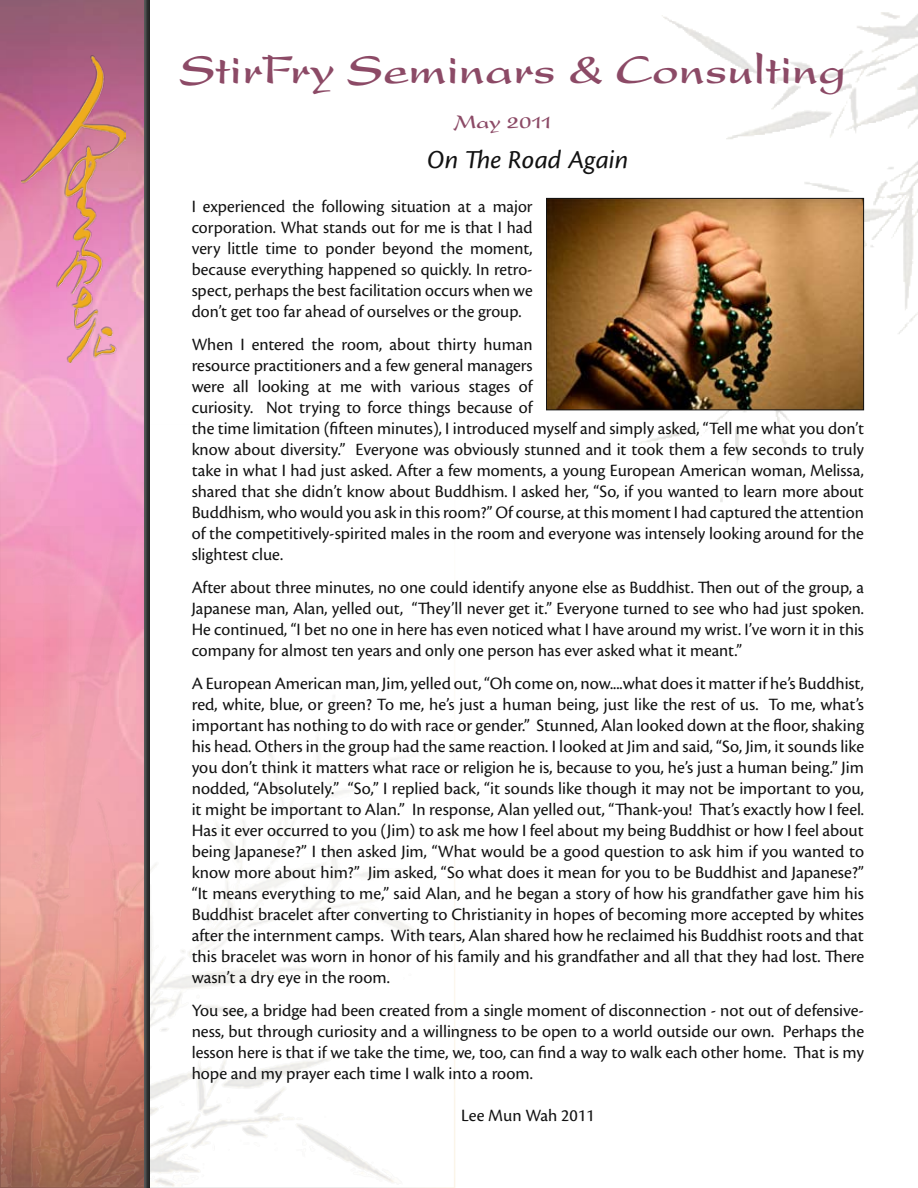
<style>
.page{position:relative;width:918px;height:1188px;background:#fff}
.page>*{position:absolute;margin:0;border:0;box-sizing:border-box;transform-origin:0 0}
.t1{font:700 45px "Present LT Std";color:#8c4a66}
.t2{font:27px "Cronos Pro Capt It";color:#121212}
.t3{font:700 21px "Present LT Std";color:#8c4a66}
.t4{font:18px/21px "Cronos Pro";color:#121212;text-align:justify}
</style>
<div class="page">
<img style="left:0;top:0;width:142px;height:527px">
<img style="left:648px;top:314px;width:270px;height:131px">
<img style="left:726px;top:135px;width:192px;height:175px">
<img style="left:662px;top:12px;width:256px;height:64px">
<img style="left:21px;top:54px;width:105px;height:308px">
<img style="left:3px;top:527px;width:426px;height:658px">
<div style="left:0;top:424px;width:455px;height:764px;border:2px solid #fff"></div>
<div style="left:142px;top:0;width:10px;height:1188px;background:#121212;opacity:.75"></div>
<img style="left:548px;top:200px;width:314px;height:208px">
<div style="left:546px;top:198px;width:318px;height:212px;border:1px solid #121212"></div>
<h1 class="t1" style="left:180px;top:46px;width:668px">StirFry Seminars &amp; Consulting</h1>
<p class="t3" style="left:454px;top:111px;width:98px">May 2011</p>
<h2 class="t2" style="left:427px;top:144px;width:203px">On The Road Again</h2>
<p class="t4" style="left:192px;top:196px;width:342px">I experienced the following situation at a major corporation. What stands out for me is that I had very little time to ponder beyond the moment, because everything happened so quickly. In retro&shy;spect, perhaps the best facilitation occurs when we don’t get too far ahead of ourselves or the group.</p>
<p class="t4" style="left:192px;top:334px;width:674px;text-align:left">When I entered the room, about thirty human<br>resource practitioners and a few general managers<br>were all looking at me with various stages of<br>curiosity. Not trying to force things because of<br>the time limitation (fifteen minutes), I introduced myself and simply asked, “Tell me what you don’t know about diversity.” Everyone was obviously stunned and it took them a few seconds to truly take in what I had just asked. After a few moments, a young European American woman, Melissa, shared that she didn’t know about Buddhism. I asked her, “So, if you wanted to learn more about Buddhism, who would you ask in this room?” Of course, at this moment I had captured the attention of the competitively-spirited males in the room and everyone was intensely looking around for the slightest clue.</p>
<p class="t4" style="left:192px;top:577px;width:674px">After about three minutes, no one could identify anyone else as Buddhist. Then out of the group, a Japanese man, Alan, yelled out, “They’ll never get it.” Everyone turned to see who had just spoken.<br>He continued, “I bet no one in here has even noticed what I have around my wrist. I’ve worn it in this company for almost ten years and only one person has ever asked what it meant.”</p>
<p class="t4" style="left:192px;top:673px;width:674px">A European American man, Jim, yelled out, “Oh come on, now....what does it matter if he’s Buddhist, red, white, blue, or green? To me, he’s just a human being, just like the rest of us. To me, what’s important has nothing to do with race or gender.” Stunned, Alan looked down at the floor, shaking his head. Others in the group had the same reaction. I looked at Jim and said, “So, Jim, it sounds like you don’t think it matters what race or religion he is, because to you, he’s just a human being.” Jim nodded, “Absolutely.” “So,” I replied back, “it sounds like though it may not be important to you, it might be important to Alan.” In response, Alan yelled out, “Thank-you! That’s exactly how I feel.<br>Has it ever occurred to you (Jim) to ask me how I feel about my being Buddhist or how I feel about being Japanese?” I then asked Jim, “What would be a good question to ask him if you wanted to know more about him?” Jim asked, “So what does it mean for you to be Buddhist and Japanese?” “It means everything to me,” said Alan, and he began a story of how his grandfather gave him his Buddhist bracelet after converting to Christianity in hopes of becoming more accepted by whites after the internment camps. With tears, Alan shared how he reclaimed his Buddhist roots and that this bracelet was worn in honor of his family and his grandfather and all that they had lost. There wasn’t a dry eye in the room.</p>
<p class="t4" style="left:192px;top:1000px;width:674px">You see, a bridge had been created from a single moment of disconnection - not out of defensive&shy;ness, but through curiosity and a willingness to be open to a world outside our own. Perhaps the lesson here is that if we take the time, we, too, can find a way to walk each other home. That is my hope and my prayer each time I walk into a room.</p>
<p class="t4" style="left:461px;top:1105px;width:135px">Lee Mun Wah 2011</p>
</div>
